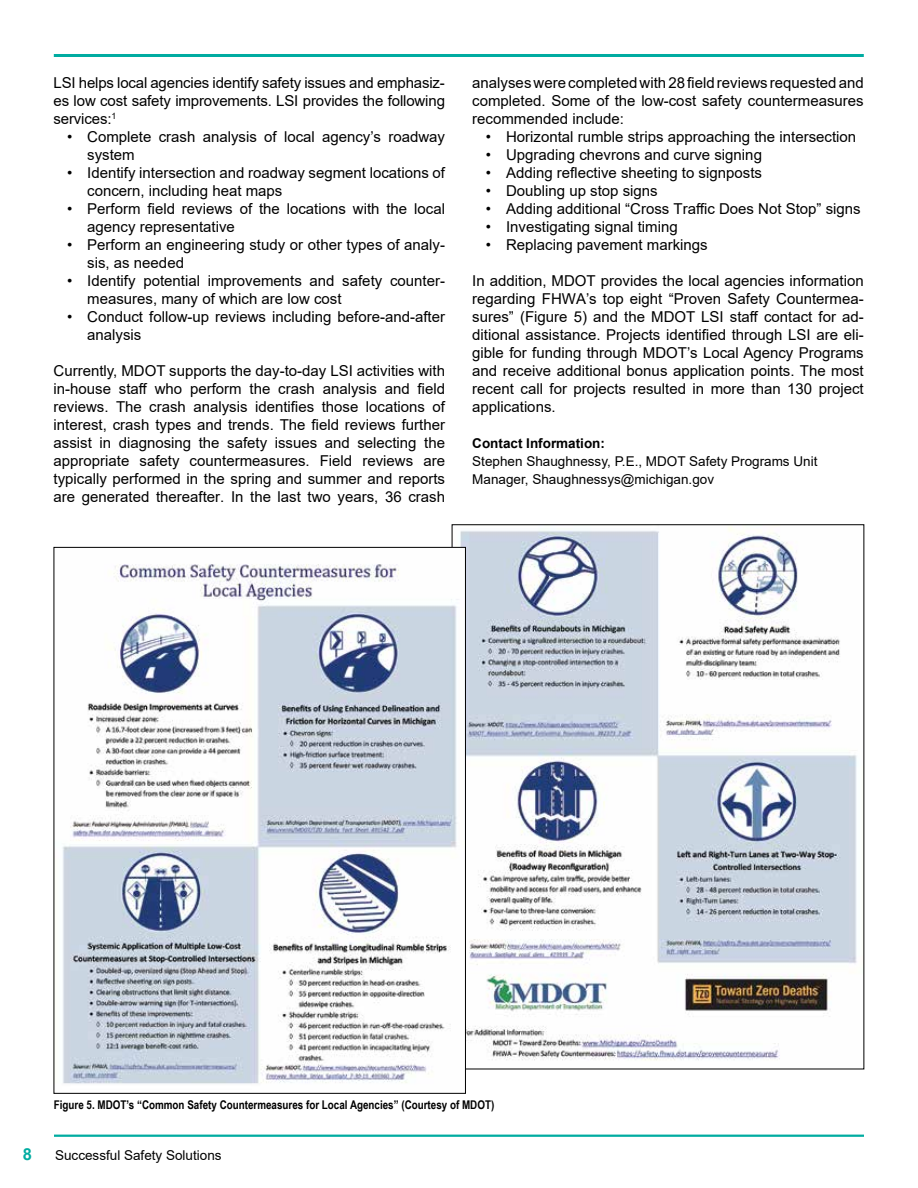
<style>
.page{position:relative;width:918px;height:1188px;background:#fff}
.page>*{position:absolute;margin:0;border:0;box-sizing:border-box;transform-origin:0 0}
.t1{font:700 16.5px "Arial";color:#00aca1}
.t2{font:15px/18px "Arial";color:#000}
.t3{font:13.5px/18px "Arial";color:#000}
.t4{font:700 13.5px "Arial";color:#000}
.t5{font:700 12px "Arial Narrow";color:#000}
</style>
<div class="page">
<hr style="left:54px;top:1135px;width:810px;height:2px;background:#00aca1">
<hr style="left:54px;top:54px;width:810px;height:3px;background:#00aca1">
<img style="left:454px;top:527px;width:403px;height:534px">
<img style="left:62px;top:549px;width:402px;height:535px">
<p class="t2" style="left:54px;top:73px;width:393px;text-align:justify">LSI helps local agencies identify safety issues and emphasiz&shy;es low cost safety improvements. LSI provides the following services:<sup>1</sup></p>
<p class="t2" style="left:87px;top:127px;width:359px;text-indent:-20px">• Complete crash analysis of local agency’s roadway system</p>
<p class="t2" style="left:87px;top:163px;width:359px;text-indent:-20px">• Identify intersection and roadway segment locations of concern, including heat maps</p>
<p class="t2" style="left:87px;top:199px;width:359px;text-indent:-20px">• Perform field reviews of the locations with the local agency representative</p>
<p class="t2" style="left:87px;top:235px;width:359px;text-indent:-20px">• Perform an engineering study or other types of analy&shy;sis, as needed</p>
<p class="t2" style="left:87px;top:271px;width:359px;text-indent:-20px">• Identify potential improvements and safety counter&shy;measures, many of which are low cost</p>
<p class="t2" style="left:87px;top:307px;width:359px;text-indent:-20px">• Conduct follow-up reviews including before-and-after analysis</p>
<p class="t2" style="left:54px;top:361px;width:393px;text-align:justify">Currently, MDOT supports the day-to-day LSI activities with in-house staff who perform the crash analysis and field reviews. The crash analysis identifies those locations of interest, crash types and trends. The field reviews further assist in diagnosing the safety issues and selecting the appropriate safety countermeasures. Field reviews are typically performed in the spring and summer and reports are generated thereafter. In the last two years, 36 crash</p>
<p class="t2" style="left:472px;top:73px;width:393px;text-align:justify">analyses were completed with 28 field reviews requested and completed. Some of the low-cost safety countermeasures recommended include:</p>
<p class="t2" style="left:486px;top:127px;width:372px">• Horizontal rumble strips approaching the intersection</p>
<p class="t2" style="left:486px;top:145px;width:278px">• Upgrading chevrons and curve signing</p>
<p class="t2" style="left:486px;top:163px;width:278px">• Adding reflective sheeting to signposts</p>
<p class="t2" style="left:486px;top:181px;width:173px">• Doubling up stop signs</p>
<p class="t2" style="left:486px;top:199px;width:376px">• Adding additional “Cross Traffic Does Not Stop” signs</p>
<p class="t2" style="left:486px;top:217px;width:193px">• Investigating signal timing</p>
<p class="t2" style="left:486px;top:235px;width:223px">• Replacing pavement markings</p>
<p class="t2" style="left:472px;top:271px;width:393px;text-align:justify">In addition, MDOT provides the local agencies information regarding FHWA’s top eight “Proven Safety Countermea&shy;sures” (Figure 5) and the MDOT LSI staff contact for ad&shy;ditional assistance. Projects identified through LSI are eli&shy;gible for funding through MDOT’s Local Agency Programs and receive additional bonus application points. The most recent call for projects resulted in more than 130 project applications.</p>
<p class="t4" style="left:472px;top:433px;width:134px">Contact Information:</p>
<p class="t3" style="left:472px;top:452px;width:347px">Stephen Shaughnessy, P.E., MDOT Safety Programs Unit<br>Manager, Shaughnessys@michigan.gov</p>
<p class="t5" style="left:54px;top:1096px;width:442px">Figure 5. MDOT’s “Common Safety Countermeasures for Local Agencies” (Courtesy of MDOT)</p>
<p class="t1" style="left:23px;top:1143px;width:11px">8</p>
<p class="t3" style="left:55px;top:1147px;width:168px">Successful Safety Solutions</p>
</div>
